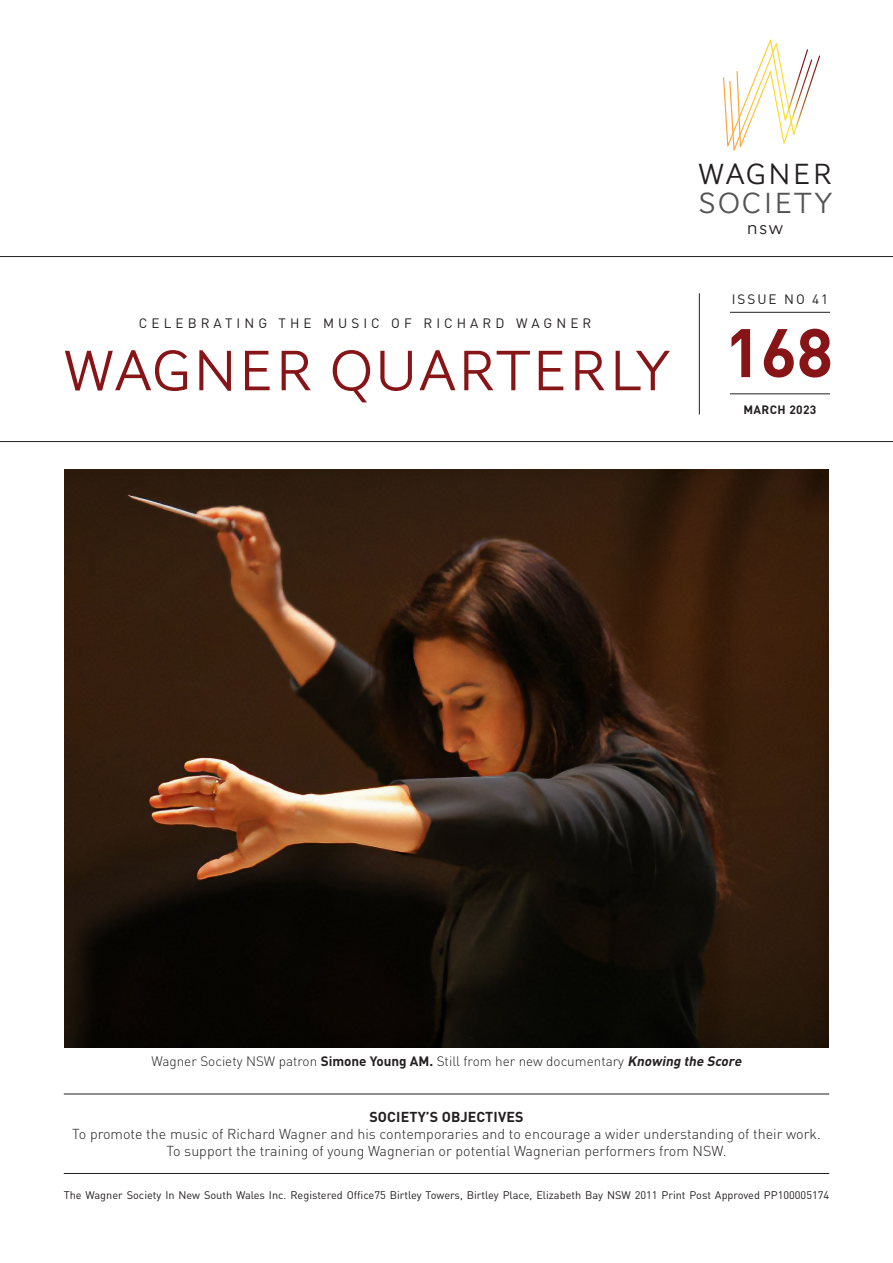
<style>
.page{position:relative;width:893px;height:1263px;background:#fff}
.page>*{position:absolute;margin:0;border:0;box-sizing:border-box;transform-origin:0 0}
.t1{font:700 67.5px "DIN Pro";color:#871417}
.t2{font:300 58.5px "AW Conqueror Sans";color:#871417}
.t3{font:300 30px "AW Conqueror Sans";letter-spacing:.04em;color:#535355}
.t4{font:300 30px "AW Conqueror Sans";letter-spacing:.04em;color:#231f20}
.t5{font:300 19.5px "AW Conqueror Sans";color:#231f20}
.t6{font:300 14.25px "DIN Pro";color:#231f20}
.t7{font:700 14.25px "DIN Pro";letter-spacing:.01em;color:#231f20}
.Body_Text{font:300 13.5px "DIN Pro";color:#231f20}
.t8{font:13.5px "DIN Pro";letter-spacing:.3em;color:#231f20}
.t9{font:13.5px "DIN Pro";letter-spacing:.15em;color:#231f20}
.t10{font:700 12px "DIN Pro";letter-spacing:.03em;color:#231f20}
.t11{font:10.95px "DIN Pro";color:#231f20}
.s1{font-weight:700}
.s2{font-weight:700;font-style:italic}
</style>
<div class="page">
<hr style="left:64px;top:1094px;width:765px;height:1px;background:#231f20">
<hr style="left:64px;top:1173px;width:765px;height:1px;background:#231f20">
<hr style="left:0;top:256px;width:893px;height:1px;background:#231f20">
<hr style="left:0;top:441px;width:893px;height:1px;background:#231f20">
<hr style="left:730px;top:312px;width:100px;height:1px;background:#231f20">
<hr style="left:730px;top:394px;width:100px;height:1px;background:#231f20">
<hr style="left:699px;top:293px;width:1px;height:121px;background:#231f20">
<svg style="left:723px;top:40px;width:97px;height:111px"></svg>
<img style="left:64px;top:470px;width:764px;height:577px">
<p class="t4" style="left:697px;top:150px;width:137px">WAGNER</p>
<p class="t3" style="left:697px;top:178px;width:138px">SOCIETY</p>
<p class="t5" style="left:747px;top:211px;width:38px">nsw</p>
<p class="t8" style="left:139px;top:314px;width:454px">CELEBRATING THE MUSIC OF RICHARD WAGNER</p>
<p class="t2" style="left:61px;top:322px;width:612px">WAGNER QUARTERLY</p>
<p class="t9" style="left:732px;top:290px;width:98px">ISSUE NO 41</p>
<p class="t1" style="left:725px;top:307px;width:110px">168</p>
<p class="t10" style="left:743px;top:401px;width:74px">MARCH 2023</p>
<p class="Body_Text" style="left:152px;top:1052px;width:594px">Wagner Society NSW patron <span class="s1">Simone Young AM.</span> Still from her new documentary <span class="s2">Knowing the Score</span></p>
<p class="t7" style="left:369px;top:1107px;width:156px">SOCIETY’S OBJECTIVES</p>
<p class="t6" style="left:72px;top:1124px;width:750px">To promote the music of Richard Wagner and his contemporaries and to encourage a wider understanding of their work.</p>
<p class="t6" style="left:166px;top:1141px;width:562px">To support the training of young Wagnerian or potential Wagnerian performers from NSW.</p>
<p class="t11" style="left:64px;top:1187px;width:767px">The Wagner Society In New South Wales Inc. Registered Office75 Birtley Towers, Birtley Place, Elizabeth Bay NSW 2011 Print Post Approved PP100005174</p>
</div>
